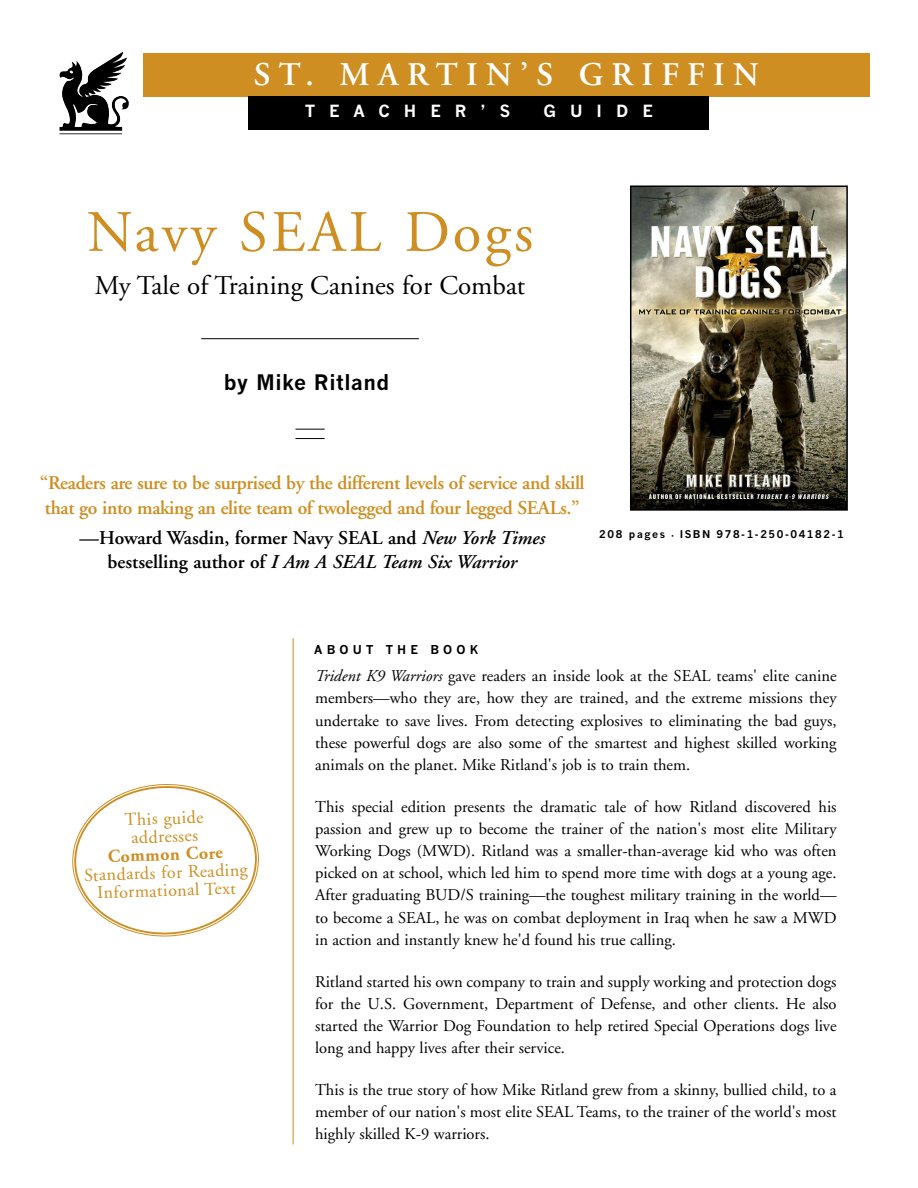
<style>
.page{position:relative;width:918px;height:1188px;background:#fff}
.page>*{position:absolute;margin:0;border:0;box-sizing:border-box;transform-origin:0 0}
.t1{font:58.5px "Adobe Garamond";letter-spacing:.06em;color:#ce8e21}
.t2{font:600 33px "Adobe Garamond";letter-spacing:.25em;color:#fff}
.t3{font:27px "Adobe Garamond";color:#000}
.t4{font:700 21px "News Gothic";letter-spacing:.025em;color:#000}
.t5{font:600 19.5px/25.5px "Adobe Garamond";letter-spacing:-.02em;color:#ce8e21}
.t6{font:600 19.5px/24px "Adobe Garamond";color:#000;text-align:center}
.t7{font:18px/18px "Adobe Garamond";color:#ce8e21;text-align:center}
.t8{font:700 18px "Adobe Garamond";color:#ce8e21}
.t9{font:16.5px/22.2px "Adobe Garamond";color:#000;text-align:justify}
.t10{font:700 16.5px "News Gothic";letter-spacing:.85em;color:#fff}
.t11{font:700 12px "News Gothic";letter-spacing:.35em;color:#000}
.t12{font:700 10.5px "News Gothic";letter-spacing:.15em;color:#000}
.s1{font-style:italic}
.s2{font-size:6px}
</style>
<div class="page">
<div style="left:143px;top:54px;width:727px;height:43px;background:#ce8e21"></div>
<div style="left:249px;top:96px;width:460px;height:34px;background:#000"></div>
<hr style="left:201px;top:338px;width:218px;height:1px;background:#000">
<hr style="left:295px;top:429px;width:30px;height:1px;background:#000">
<hr style="left:295px;top:438px;width:30px;height:1px;background:#000">
<hr style="left:293px;top:638px;width:1px;height:506px;background:#ce8e21">
<img style="left:633px;top:188px;width:212px;height:320px">
<div style="left:630px;top:185px;width:218px;height:326px;border:2px solid #000"></div>
<img style="left:113px;top:58px;width:14px;height:10px">
<svg style="left:72px;top:784px;width:187px;height:153px"></svg>
<h2 class="t2" style="left:254px;top:61px;width:506px">ST. MARTIN’S GRIFFIN</h2>
<p class="t10" style="left:305px;top:105px;width:207px">TEACHER’S</p>
<p class="t10" style="left:543px;top:105px;width:111px">GUIDE</p>
<h1 class="t1" style="left:87px;top:209px;width:448px">Navy SEAL Dogs</h1>
<h3 class="t3" style="left:95px;top:275px;width:432px">My Tale of Training Canines for Combat</h3>
<p class="t4" style="left:224px;top:375px;width:167px">by Mike Ritland</p>
<p class="t5" style="left:40px;top:471px;width:546px">“Readers are sure to be surprised by the different levels of service and skill that go into making an elite team of twolegged and four legged SEALs.”</p>
<p class="t6" style="left:80px;top:527px;width:467px">—Howard Wasdin, former Navy SEAL and <span class="s1">New York Times </span>bestselling author of <span class="s1">I Am A SEAL Team Six Warrior</span></p>
<p class="t12" style="left:599px;top:530px;width:246px">208 pages <span class="s2">•</span> ISBN 978-1-250-04182-1</p>
<p class="t7" style="left:125px;top:812px;width:80px;rotate:-2deg">This guide addresses</p>
<p class="t8" style="left:108px;top:849px;width:117px;rotate:-2deg">Common Core</p>
<p class="t7" style="left:84px;top:868px;width:165px;rotate:-2deg">Standards for Reading<br>Informational Text</p>
<p class="t11" style="left:314px;top:645px;width:166px">ABOUT THE BOOK</p>
<p class="t9" style="left:315px;top:666px;width:523px"><span class="s1">Trident K9 Warriors</span> gave readers an inside look at the SEAL teams' elite canine members—who they are, how they are trained, and the extreme missions they undertake to save lives. From detecting explosives to eliminating the bad guys, these powerful dogs are also some of the smartest and highest skilled working animals on the planet. Mike Ritland's job is to train them.</p>
<p class="t9" style="left:315px;top:797px;width:523px">This special edition presents the dramatic tale of how Ritland discovered his passion and grew up to become the trainer of the nation's most elite Military Working Dogs (MWD). Ritland was a smaller-than-average kid who was often picked on at school, which led him to spend more time with dogs at a young age.<br>After graduating BUD/S training—the toughest military training in the world— to become a SEAL, he was on combat deployment in Iraq when he saw a MWD in action and instantly knew he'd found his true calling.</p>
<p class="t9" style="left:315px;top:972px;width:523px">Ritland started his own company to train and supply working and protection dogs for the U.S. Government, Department of Defense, and other clients. He also started the Warrior Dog Foundation to help retired Special Operations dogs live long and happy lives after their service.</p>
<p class="t9" style="left:315px;top:1080px;width:523px">This is the true story of how Mike Ritland grew from a skinny, bullied child, to a member of our nation's most elite SEAL Teams, to the trainer of the world's most highly skilled K-9 warriors.</p>
</div>
